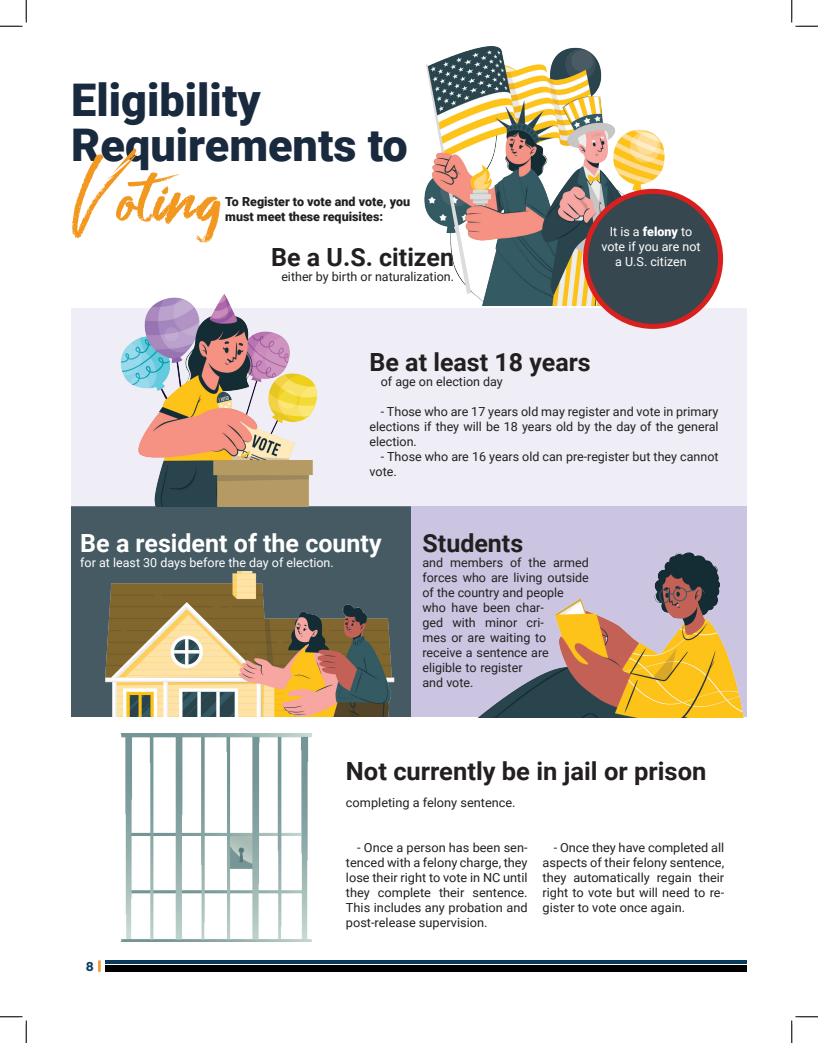
<style>
.page{position:relative;width:818px;height:1043px;background:#fff}
.page>*{position:absolute;margin:0;border:0;box-sizing:border-box;transform-origin:0 0}
.t1{font:87.5px "Shutter";color:#f2971f}
.t2{font:900 45px "Roboto";color:#19293e}
.t3{font:700 25px "Roboto";color:#231f20}
.t4{font:700 25px "Roboto";color:#fff}
.t5{font:12.5px/15px "Roboto";color:#231f20;text-align:justify}
.t6{font:12.5px/15px "Roboto";color:#fff;text-align:center}
.t7{font:900 12.5px/15px "Roboto";color:#231f20}
.t8{font:700 12.5px "Azo Sans";color:#073c5c}
.s1{font-weight:900}
</style>
<div class="page">
<svg style="left:98px;top:960px;width:3px;height:11px"></svg>
<div style="left:105px;top:965px;width:641px;height:6px;background:#000"></div>
<hr style="left:105px;top:960px;width:641px;height:3px;background:#073c5c">
<div style="left:71px;top:506px;width:355px;height:210px;background:#455a63"></div>
<div style="left:411px;top:506px;width:335px;height:210px;background:#ccc5e1"></div>
<div style="left:71px;top:308px;width:675px;height:198px;background:#efedf5"></div>
<img style="left:424px;top:47px;width:252px;height:259px">
<img style="left:120px;top:294px;width:197px;height:212px">
<img style="left:105px;top:572px;width:290px;height:144px">
<img style="left:121px;top:733px;width:191px;height:209px">
<div style="left:585px;top:191px;width:135px;height:135px;background:#37474f;border-radius:50%"></div>
<div style="left:583px;top:189px;width:140px;height:140px;border:5px solid #da1f1f;border-radius:50%"></div>
<img style="left:466px;top:552px;width:280px;height:165px">
<svg style="left:0;top:0;width:27px;height:27px"></svg>
<svg style="left:0;top:1016px;width:27px;height:26px"></svg>
<svg style="left:791px;top:0;width:27px;height:27px"></svg>
<svg style="left:791px;top:1016px;width:27px;height:26px"></svg>
<p class="t2" style="left:71px;top:69px;width:191px">Eligibility</p>
<p class="t2" style="left:71px;top:114px;width:338px">Requirements to</p>
<p class="t1" style="left:71px;top:126px;width:153px">Voting</p>
<p class="t7" style="left:225px;top:194px;width:186px">To Register to vote and vote, you must meet these requisites:</p>
<p class="t3" style="left:271px;top:240px;width:184px">Be a U.S. citizen</p>
<p class="t5" style="left:281px;top:269px;width:174px">either by birth or naturalization.</p>
<p class="t6" style="left:601px;top:224px;width:101px">It is a <span class="s1">felony</span> to vote if you are not a U.S. citizen</p>
<p class="t3" style="left:369px;top:345px;width:223px">Be at least 18 years</p>
<p class="t5" style="left:381px;top:374px;width:123px">of age on election day</p>
<p class="t5" style="left:369px;top:404px;width:350px;text-indent:11px">- Those who are 17 years old may register and vote in primary elections if they will be 18 years old by the day of the general election.</p>
<p class="t5" style="left:369px;top:449px;width:350px;text-indent:11px">- Those who are 16 years old can pre-register but they cannot vote.</p>
<p class="t4" style="left:80px;top:525px;width:303px">Be a resident of the county</p>
<p class="t6" style="left:80px;top:554px;width:255px">for at least 30 days before the day of election.</p>
<p class="t3" style="left:422px;top:525px;width:102px">Students</p>
<p class="t5" style="left:422px;top:554px;width:168px;text-align:left">and members of the armed forces who are living outside of the country and people who have been char-<br>ged with minor cri-<br>mes or are waiting to receive a sentence are eligible to register<br>and vote.</p>
<p class="t3" style="left:346px;top:754px;width:362px">Not currently be in jail or prison</p>
<p class="t5" style="left:346px;top:794px;width:171px">completing a felony sentence.</p>
<p class="t8" style="left:86px;top:958px;width:10px">8</p>
<p class="t5" style="left:346px;top:839px;width:183px;text-indent:11px">- Once a person has been sen&shy;tenced with a felony charge, they lose their right to vote in NC until they complete their sentence.<br>This includes any probation and post-release supervision.</p>
<p class="t5" style="left:542px;top:839px;width:183px;text-indent:11px">- Once they have completed all aspects of their felony sentence, they automatically regain their right to vote but will need to re&shy;gister to vote once again.</p>
</div>
